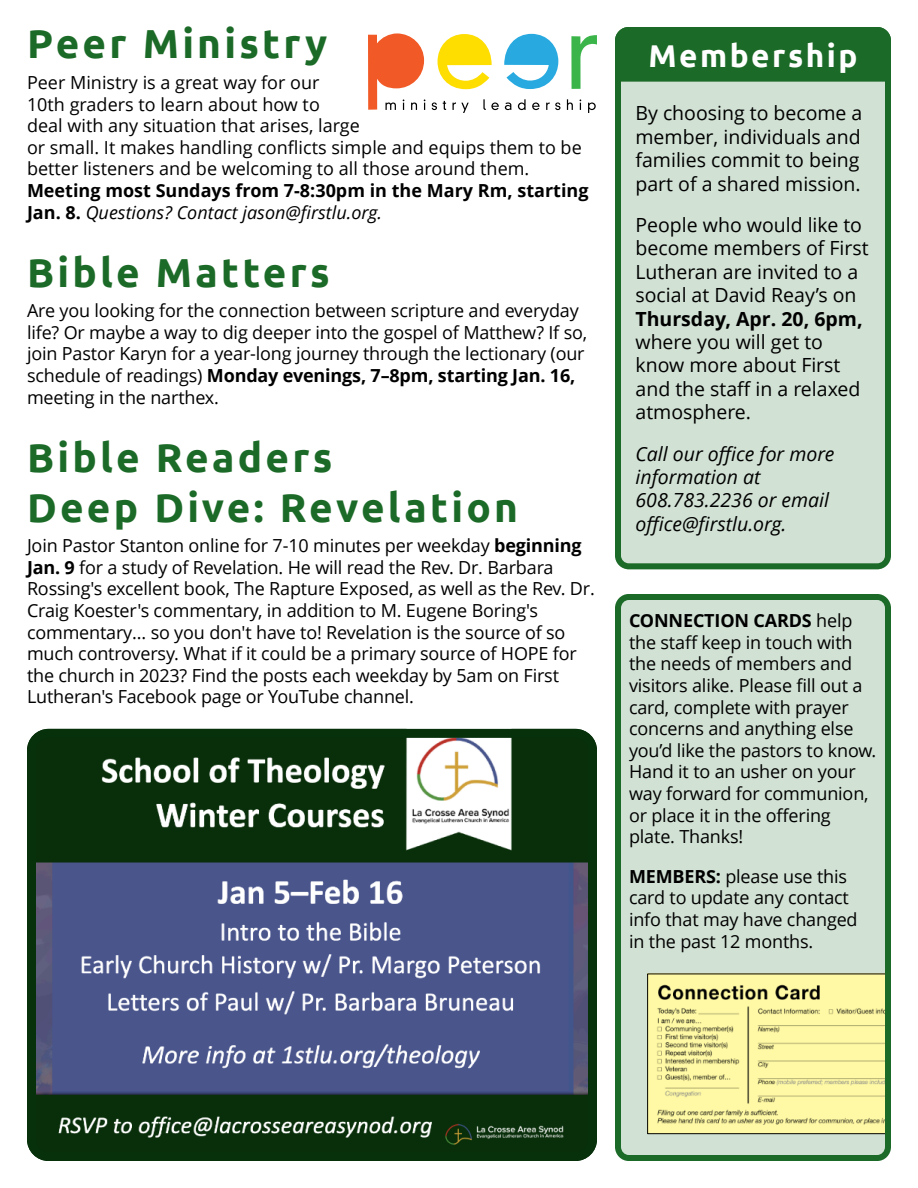
<style>
.page{position:relative;width:918px;height:1188px;background:#fff}
.page>*{position:absolute;margin:0;border:0;box-sizing:border-box;transform-origin:0 0}
.t1{font:700 40.5px/49.9px "Ubuntu";letter-spacing:.08em;color:#1b6a27}
.t2{font:700 31.5px "Ubuntu";letter-spacing:.08em;color:#fff}
.t3{font:19.5px/23.4px "Open Sans";color:#000}
.t4{font:italic 19.5px/23.4px "Open Sans";color:#000}
.t5{font:700 19.5px "Open Sans";color:#000}
.t6{font:18px/21.6px "Open Sans";letter-spacing:-.01em;color:#000}
.t7{font:700 18px/21.6px "Open Sans";color:#000}
.s1{font-weight:400;font-style:italic}
.s2{font-weight:700}
</style>
<div class="page">
<div style="left:615px;top:82px;width:276px;height:487px;background:#d1e1d4"></div>
<svg style="left:615px;top:594px;width:276px;height:567px;background:#cbdaba"></svg>
<div style="left:615px;top:27px;width:276px;height:55px;background:#1b6a27"></div>
<svg style="left:27px;top:729px;width:570px;height:432px;background:#425661"></svg>
<svg style="left:437px;top:34px;width:55px;height:55px"></svg>
<svg style="left:504px;top:34px;width:54px;height:55px"></svg>
<svg style="left:571px;top:35px;width:26px;height:54px"></svg>
<svg style="left:368px;top:33px;width:57px;height:77px"></svg>
<svg style="left:432px;top:103px;width:5px;height:7px"></svg>
<svg style="left:443px;top:101px;width:3px;height:9px"></svg>
<svg style="left:453px;top:103px;width:16px;height:10px"></svg>
<svg style="left:483px;top:99px;width:16px;height:11px"></svg>
<svg style="left:505px;top:103px;width:6px;height:7px"></svg>
<svg style="left:518px;top:99px;width:8px;height:11px"></svg>
<svg style="left:532px;top:103px;width:8px;height:7px"></svg>
<svg style="left:546px;top:103px;width:14px;height:7px"></svg>
<svg style="left:567px;top:99px;width:6px;height:11px"></svg>
<svg style="left:588px;top:103px;width:8px;height:10px"></svg>
<h1 class="t1" style="left:27px;top:21px;width:302px">Peer Ministry</h1>
<p class="t6" style="left:27px;top:74px;width:556px">Peer Ministry is a great way for our<br>10th graders to learn about how to<br>deal with any situation that arises, large<br>or small. It makes handling conflicts simple and equips them to be better listeners and be welcoming to all those around them.</p>
<p class="t7" style="left:27px;top:182px;width:563px">Meeting most Sundays from 7-8:30pm in the Mary Rm, starting<br>Jan. 8. <span class="s1">Questions? Contact jason@firstlu.org.</span></p>
<h1 class="t1" style="left:27px;top:250px;width:304px">Bible Matters</h1>
<p class="t6" style="left:27px;top:302px;width:562px">Are you looking for the connection between scripture and everyday life? Or maybe a way to dig deeper into the gospel of Matthew? If so, join Pastor Karyn for a year-long journey through the lectionary (our schedule of readings) <span class="s2">Monday evenings, 7–8pm, starting Jan. 16, </span>meeting in the narthex.</p>
<h1 class="t1" style="left:27px;top:435px;width:493px">Bible Readers<br>Deep Dive: Revelation</h1>
<p class="t6" style="left:27px;top:537px;width:569px">Join Pastor Stanton online for 7-10 minutes per weekday <span class="s2">beginning Jan. 9</span> for a study of Revelation. He will read the Rev. Dr. Barbara Rossing's excellent book, The Rapture Exposed, as well as the Rev. Dr.<br>Craig Koester's commentary, in addition to M. Eugene Boring's commentary… so you don't have to! Revelation is the source of so much controversy. What if it could be a primary source of HOPE for the church in 2023? Find the posts each weekday by 5am on First Lutheran's Facebook page or YouTube channel.</p>
<h2 class="t2" style="left:648px;top:42px;width:211px">Membership</h2>
<p class="t3" style="left:636px;top:104px;width:228px">By choosing to become a member, individuals and families commit to being part of a shared mission.</p>
<p class="t3" style="left:636px;top:215px;width:235px">People who would like to become members of First<br>Lutheran are invited to a social at David Reay’s on</p>
<p class="t5" style="left:636px;top:311px;width:229px">Thursday, Apr. 20, 6pm,</p>
<p class="t3" style="left:636px;top:332px;width:226px">where you will get to know more about First and the staff in a relaxed atmosphere.</p>
<p class="t4" style="left:636px;top:444px;width:200px">Call our office for more information at<br>608.783.2236 or email office@firstlu.org.</p>
<p class="t6" style="left:629px;top:612px;width:249px"><span class="s2">CONNECTION CARDS</span> help the staff keep in touch with the needs of members and visitors alike. Please fill out a card, complete with prayer concerns and anything else you’d like the pastors to know.<br>Hand it to an usher on your way forward for communion, or place it in the offering plate. Thanks!</p>
<p class="t6" style="left:629px;top:867px;width:230px"><span class="s2">MEMBERS:</span> please use this card to update any contact info that may have changed in the past 12 months.</p>
</div>
